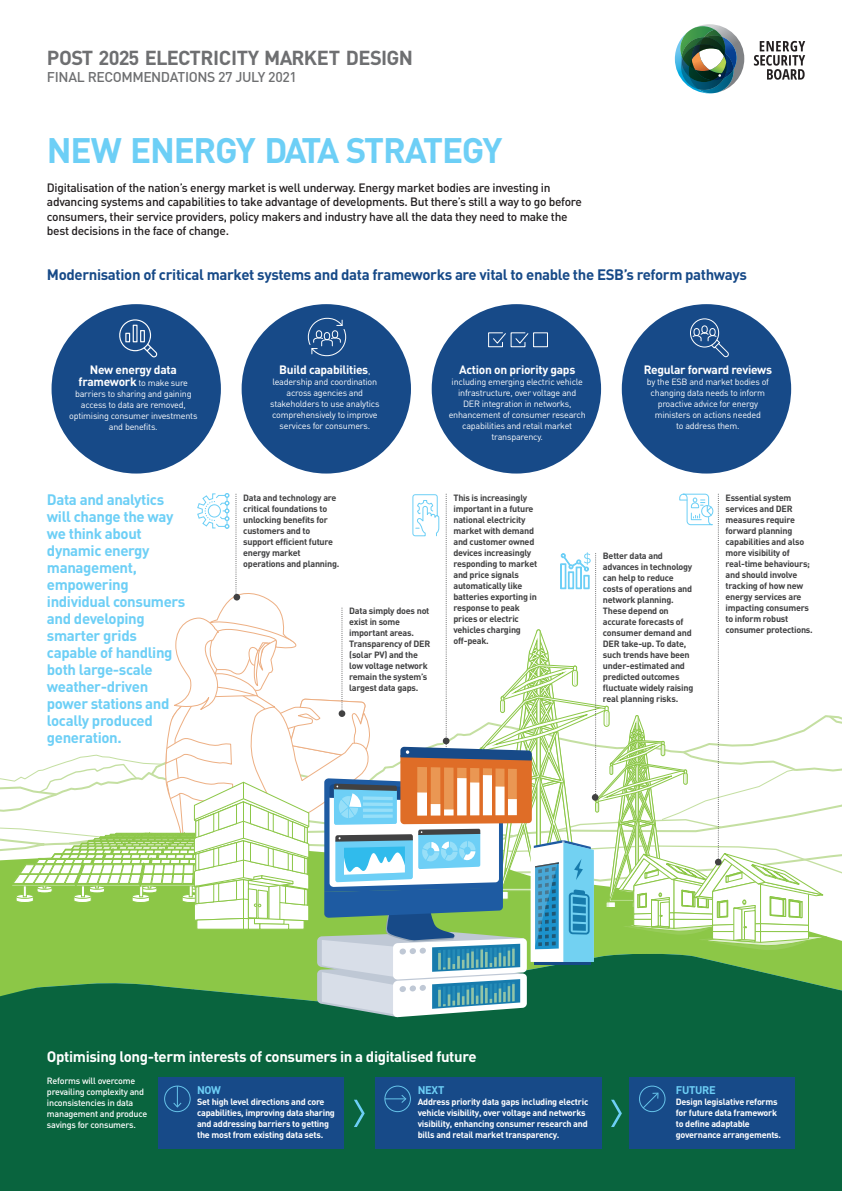
<style>
.page{position:relative;width:842px;height:1191px;background:#fff}
.page>*{position:absolute;margin:0;border:0;box-sizing:border-box;transform-origin:0 0}
.t1{font:700 35px "DIN";letter-spacing:-.04em;color:#6dcff6}
.t2{font:700 20px "DIN";letter-spacing:-.03em;color:#6e6f71}
.t3{font:700 15px/17px "DIN";letter-spacing:-.025em;color:#6dcff6}
.t4{font:700 15px "DIN";letter-spacing:-.025em;color:#174a88}
.t5{font:700 15px "DIN";letter-spacing:-.025em;color:#fff}
.t6{font:500 14px "DIN";letter-spacing:-.03em;color:#6e6f71}
.t7{font:500 12px/14.5px "DIN";letter-spacing:-.025em;color:#231f20}
.t8{font:700 12px "DIN";letter-spacing:-.025em;color:#fff}
.t9{font:700 11px "DIN";letter-spacing:-.025em;color:#6dcff6}
.t10{font:700 9px/11px "DIN";letter-spacing:-.025em;color:#414142}
.t11{font:9px/11px "DIN";letter-spacing:-.025em;color:#fff;text-align:center}
.t12{font:700 9px/11px "DIN";letter-spacing:-.025em;color:#fff}
.t13{font:500 9px/11px "DIN";letter-spacing:-.025em;color:#fff}
.s1{font-weight:700;font-size:12px}
.s2{font-weight:400;font-size:9px}
</style>
<div class="page">
<div style="left:0;top:1035px;width:842px;height:156px;background:#09643e"></div>
<div style="left:727px;top:298px;width:13px;height:13px;border:1px solid #fff;border-radius:50%"></div>
<div style="left:52px;top:304px;width:169px;height:169px;background:#174a88;border-radius:50%"></div>
<div style="left:242px;top:304px;width:169px;height:169px;background:#174a88;border-radius:50%"></div>
<div style="left:432px;top:304px;width:169px;height:169px;background:#174a88;border-radius:50%"></div>
<div style="left:622px;top:304px;width:169px;height:169px;background:#174a88;border-radius:50%"></div>
<div style="left:630px;top:1077px;width:165px;height:72px;background:#174a88"></div>
<div style="left:375px;top:1077px;width:227px;height:72px;background:#174a88"></div>
<div style="left:158px;top:1077px;width:186px;height:72px;background:#174a88"></div>
<svg style="left:354px;top:1099px;width:11px;height:28px"></svg>
<svg style="left:611px;top:1099px;width:11px;height:28px"></svg>
<div style="left:384px;top:1085px;width:27px;height:27px;border:1px solid #66c4ea;border-radius:50%"></div>
<svg style="left:385px;top:1094px;width:21px;height:9px"></svg>
<svg style="left:639px;top:1085px;width:27px;height:28px"></svg>
<div style="left:164px;top:1085px;width:27px;height:27px;border:1px solid #66c4ea;border-radius:50%"></div>
<svg style="left:173px;top:1086px;width:8px;height:21px"></svg>
<svg style="left:119px;top:319px;width:39px;height:38px"></svg>
<svg style="left:488px;top:332px;width:41px;height:16px"></svg>
<div style="left:533px;top:332px;width:15px;height:15px;border:1px solid #fff"></div>
<div style="left:690px;top:318px;width:29px;height:29px;border:1px solid #fff;border-radius:50%"></div>
<svg style="left:692px;top:325px;width:37px;height:33px"></svg>
<svg style="left:0;top:493px;width:842px;height:542px"></svg>
<img style="left:675px;top:24px;width:69px;height:70px">
<svg style="left:754px;top:41px;width:51px;height:39px"></svg>
<svg style="left:307px;top:317px;width:40px;height:40px"></svg>
<h2 class="t2" style="left:47px;top:44px;width:368px">POST 2025 ELECTRICITY MARKET DESIGN</h2>
<h3 class="t6" style="left:47px;top:67px;width:251px">FINAL RECOMMENDATIONS 27 JULY 2021</h3>
<h1 class="t1" style="left:47px;top:127px;width:457px">NEW ENERGY DATA STRATEGY</h1>
<p class="t7" style="left:47px;top:180px;width:536px">Digitalisation of the nation’s energy market is well underway. Energy market bodies are investing in advancing systems and capabilities to take advantage of developments. But there’s still a way to go before consumers, their service providers, policy makers and industry have all the data they need to make the best decisions in the face of change.</p>
<h3 class="t4" style="left:47px;top:265px;width:702px">Modernisation of critical market systems and data frameworks are vital to enable the ESB’s reform pathways</h3>
<h3 class="t8" style="left:90px;top:362px;width:88px">New energy data</h3>
<p class="t11" style="left:69px;top:377px;width:130px"><span class="s1">framework</span> to make sure barriers to sharing and gaining access to data are removed, optimising consumer investments and benefits.</p>
<h3 class="t8" style="left:279px;top:362px;width:93px">Build capabilities<span class="s2">,</span></h3>
<p class="t11" style="left:270px;top:376px;width:111px">leadership and coordination across agencies and stakeholders to use analytics comprehensively to improve services for consumers.</p>
<h3 class="t8" style="left:459px;top:362px;width:118px">Action on priority gaps</h3>
<p class="t11" style="left:449px;top:376px;width:139px">including emerging electric vehicle infrastructure, over voltage and<br>DER integration in networks, enhancement of consumer research capabilities and retail market transparency.</p>
<h3 class="t8" style="left:644px;top:362px;width:130px">Regular forward reviews</h3>
<p class="t11" style="left:647px;top:376px;width:124px">by the ESB and market bodies of changing data needs to inform proactive advice for energy ministers on actions needed<br>to address them.</p>
<p class="t3" style="left:47px;top:490px;width:140px">Data and analytics will change the way we think about dynamic energy management, empowering individual consumers and developing smarter grids capable of handling both large-scale weather-driven power stations and locally produced generation.</p>
<p class="t10" style="left:243px;top:491px;width:98px">Data and technology are critical foundations to unlocking benefits for customers and to support efficient future energy market operations and planning.</p>
<p class="t10" style="left:349px;top:605px;width:83px">Data simply does not exist in some important areas.<br>Transparency of DER (solar PV) and the low voltage network remain the system’s largest data gaps.</p>
<p class="t10" style="left:453px;top:491px;width:85px">This is increasingly important in a future national electricity market with demand and customer owned devices increasingly responding to market and price signals automatically like batteries exporting in response to peak prices or electric vehicles charging off-peak.</p>
<p class="t10" style="left:603px;top:550px;width:92px">Better data and advances in technology can help to reduce costs of operations and network planning.<br>These depend on accurate forecasts of consumer demand and<br>DER take-up. To date, such trends have been under-estimated and predicted outcomes fluctuate widely raising real planning risks.</p>
<p class="t10" style="left:725px;top:491px;width:89px">Essential system services and DER measures require forward planning capabilities and also more visibility of real-time behaviours; and should involve tracking of how new energy services are impacting consumers to inform robust consumer protections.</p>
<h3 class="t5" style="left:47px;top:1046px;width:431px">Optimising long-term interests of consumers in a digitalised future</h3>
<p class="t13" style="left:47px;top:1074px;width:102px">Reforms will overcome prevailing complexity and inconsistencies in data management and produce savings for consumers.</p>
<p class="t9" style="left:197px;top:1082px;width:26px">NOW</p>
<p class="t9" style="left:418px;top:1082px;width:28px">NEXT</p>
<p class="t12" style="left:418px;top:1095px;width:172px">Address priority data gaps including electric vehicle visibility, over voltage and networks visibility, enhancing consumer research and bills and retail market transparency.</p>
<p class="t12" style="left:197px;top:1095px;width:139px">Set high level directions and core capabilities, improving data sharing and addressing barriers to getting the most from existing data sets.</p>
<p class="t9" style="left:676px;top:1082px;width:41px">FUTURE</p>
<p class="t12" style="left:676px;top:1095px;width:107px">Design legislative reforms for future data framework to define adaptable governance arrangements.</p>
</div>
